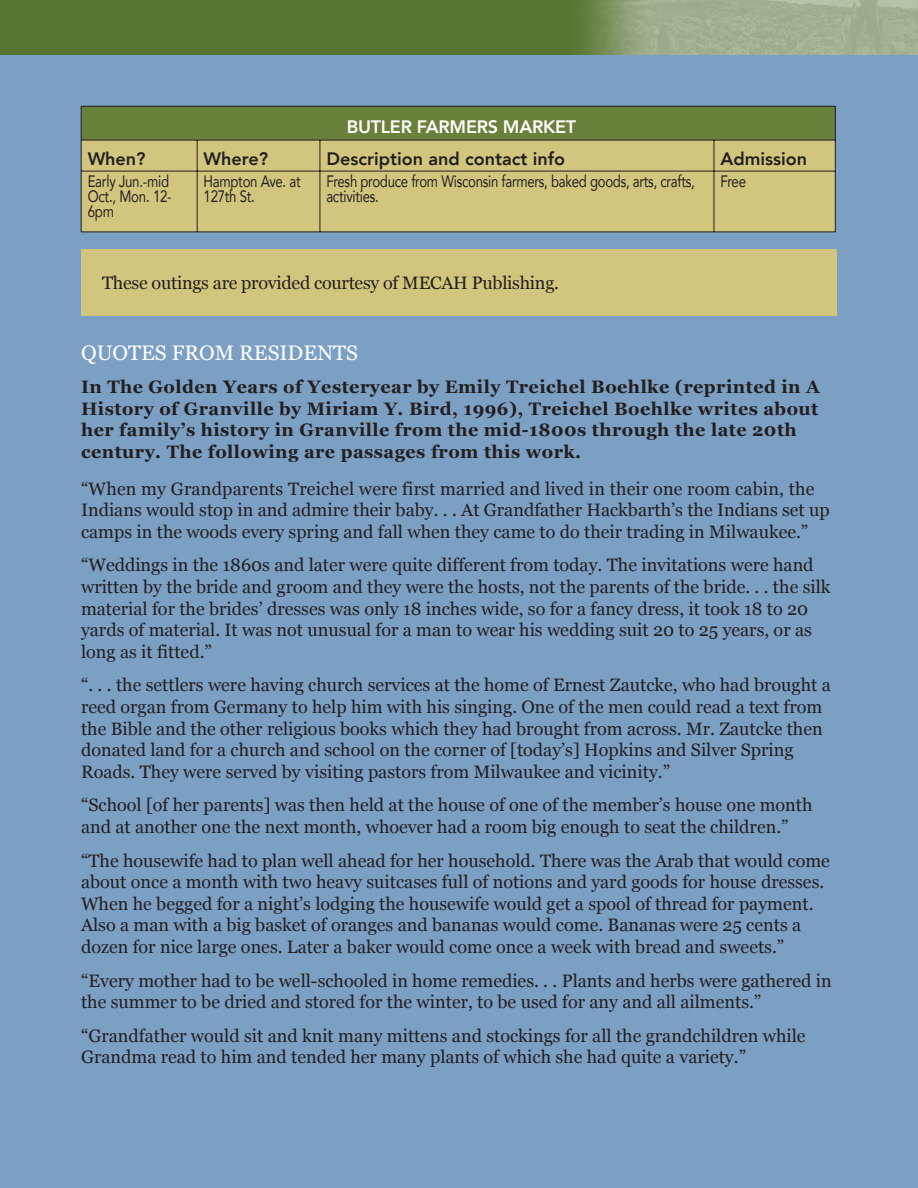
<style>
.page{position:relative;width:918px;height:1188px;background:#fff}
.page>*{position:absolute;margin:0;border:0;box-sizing:border-box;transform-origin:0 0}
.t1{font:21px "Georgia";color:#fff}
.t2{font:18px/21.6px "Georgia";color:#231f20}
.t3{font:700 18px/21.6px "Georgia";letter-spacing:.025em;color:#231f20}
.t4{font:800 18px "Avenir";color:#231f20}
.t5{font:800 18px "Avenir";letter-spacing:-.015em;color:#fff}
.t6{font:16.5px/15.3px "Avenir";letter-spacing:-.02em;color:#231f20;scale:.8 1}
</style>
<div class="page">
<div style="left:0;top:54px;width:918px;height:1134px;background:#7c9fc4"></div>
<img style="left:0;top:0;width:918px;height:54px">
<div style="left:81px;top:249px;width:756px;height:66px;background:#d2c67e"></div>
<div style="left:81px;top:106px;width:754px;height:34px;background:#6a813b"></div>
<div style="left:82px;top:141px;width:753px;height:91px;background:#d2c67e"></div>
<hr style="left:81px;top:106px;width:1px;height:126px;background:#231f20">
<hr style="left:835px;top:106px;width:1px;height:126px;background:#231f20">
<hr style="left:197px;top:140px;width:1px;height:92px;background:#231f20">
<hr style="left:320px;top:140px;width:1px;height:92px;background:#231f20">
<hr style="left:714px;top:140px;width:1px;height:92px;background:#231f20">
<hr style="left:81px;top:106px;width:754px;height:1px;background:#231f20">
<hr style="left:81px;top:140px;width:754px;height:1px;background:#231f20">
<hr style="left:81px;top:171px;width:754px;height:1px;background:#231f20">
<hr style="left:81px;top:232px;width:754px;height:1px;background:#231f20">
<p class="t5" style="left:347px;top:115px;width:231px">BUTLER FARMERS MARKET</p>
<p class="t4" style="left:88px;top:147px;width:59px">When?</p>
<p class="t4" style="left:204px;top:147px;width:66px">Where?</p>
<p class="t4" style="left:326px;top:147px;width:240px">Description and contact info</p>
<p class="t4" style="left:720px;top:147px;width:88px">Admission</p>
<p class="t6" style="left:88px;top:173px;width:107px">Early Jun.-mid<br>Oct., Mon. 12-<br>6pm</p>
<p class="t6" style="left:204px;top:173px;width:123px">Hampton Ave. at<br>127th St.</p>
<p class="t6" style="left:326px;top:173px;width:462px">Fresh produce from Wisconsin farmers, baked goods, arts, crafts, activities.</p>
<p class="t6" style="left:720px;top:173px;width:33px">Free</p>
<p class="t2" style="left:102px;top:273px;width:459px">These outings are provided courtesy of MECAH Publishing.</p>
<p class="t1" style="left:81px;top:344px;width:278px">QUOTES FROM RESIDENTS</p>
<p class="t3" style="left:81px;top:378px;width:740px">In The Golden Years of Yesteryear by Emily Treichel Boehlke (reprinted in A History of Granville by Miriam Y. Bird, 1996), Treichel Boehlke writes about her family’s history in Granville from the mid-1800s through the late 20th century. The following are passages from this work.</p>
<p class="t2" style="left:81px;top:479px;width:750px">“When my Grandparents Treichel were first married and lived in their one room cabin, the<br>Indians would stop in and admire their baby. . . At Grandfather Hackbarth’s the Indians set up camps in the woods every spring and fall when they came to do their trading in Milwaukee.”</p>
<p class="t2" style="left:81px;top:556px;width:751px">“Weddings in the 1860s and later were quite different from today. The invitations were hand written by the bride and groom and they were the hosts, not the parents of the bride. . . the silk material for the brides’ dresses was only 18 inches wide, so for a fancy dress, it took 18 to 20 yards of material. It was not unusual for a man to wear his wedding suit 20 to 25 years, or as long as it fitted.”</p>
<p class="t2" style="left:81px;top:676px;width:751px">“. . . the settlers were having church services at the home of Ernest Zautcke, who had brought a reed organ from Germany to help him with his singing. One of the men could read a text from the Bible and the other religious books which they had brought from across. Mr. Zautcke then donated land for a church and school on the corner of [today’s] Hopkins and Silver Spring Roads. They were served by visiting pastors from Milwaukee and vicinity.”</p>
<p class="t2" style="left:81px;top:796px;width:733px">“School [of her parents] was then held at the house of one of the member’s house one month and at another one the next month, whoever had a room big enough to seat the children.”</p>
<p class="t2" style="left:81px;top:851px;width:750px">“The housewife had to plan well ahead for her household. There was the Arab that would come about once a month with two heavy suitcases full of notions and yard goods for house dresses.<br>When he begged for a night’s lodging the housewife would get a spool of thread for payment.<br>Also a man with a big basket of oranges and bananas would come. Bananas were 25 cents a dozen for nice large ones. Later a baker would come once a week with bread and sweets.”</p>
<p class="t2" style="left:81px;top:971px;width:752px">“Every mother had to be well-schooled in home remedies. . . Plants and herbs were gathered in the summer to be dried and stored for the winter, to be used for any and all ailments.”</p>
<p class="t2" style="left:81px;top:1026px;width:726px">“Grandfather would sit and knit many mittens and stockings for all the grandchildren while<br>Grandma read to him and tended her many plants of which she had quite a variety.”</p>
</div>
